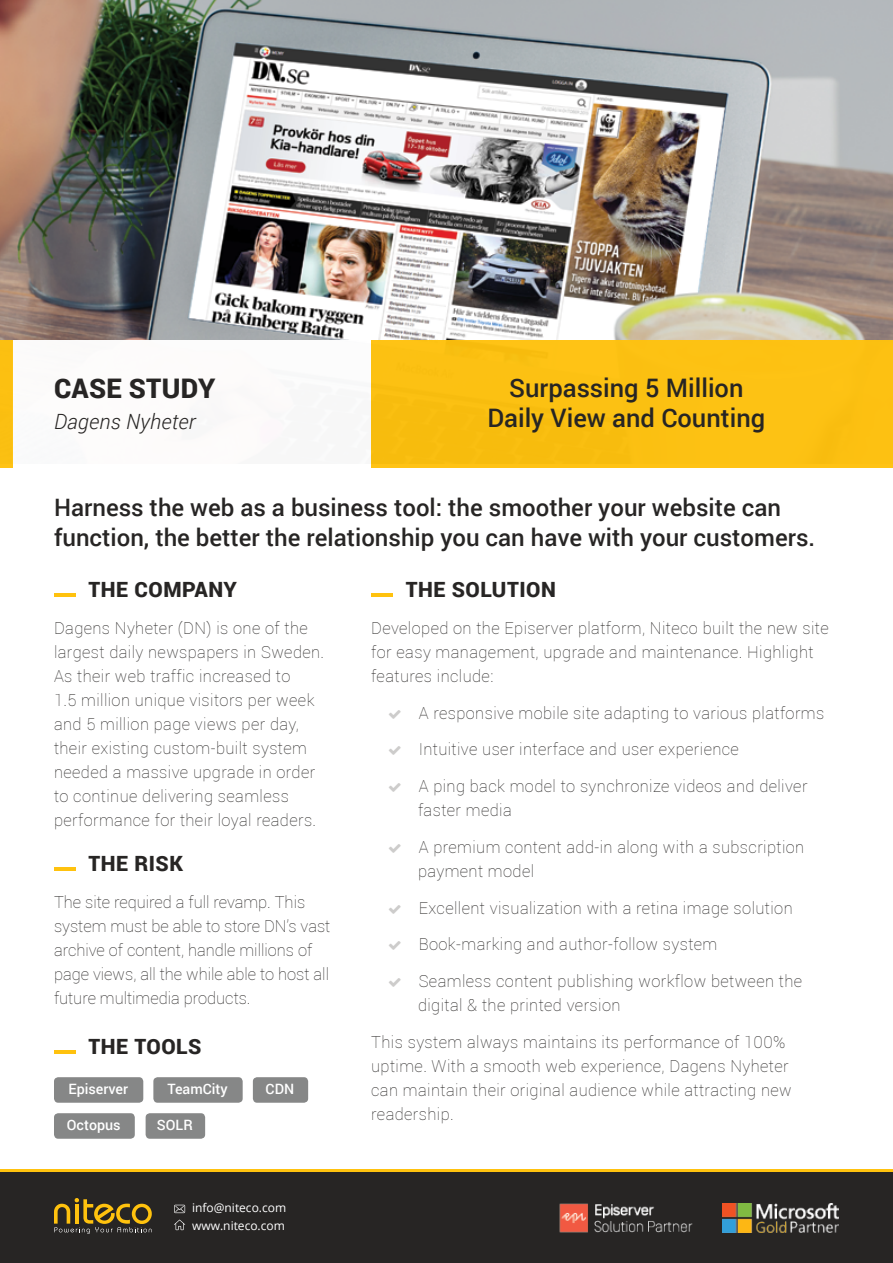
<style>
.page{position:relative;width:893px;height:1263px;background:#fff}
.page>*{position:absolute;margin:0;border:0;box-sizing:border-box;transform-origin:0 0}
.t1{font:900 27px "Roboto";letter-spacing:.01em;color:#272524}
.t2{font:500 25.5px/30px "Roboto";color:#272524;text-align:center}
.t3{font:500 24px/30px "Roboto";color:#272524}
.t4{font:900 21px "Roboto";letter-spacing:.025em;color:#272524}
.t5{font:italic 300 21px "Roboto";letter-spacing:.01em;color:#272524}
.t6{font:100 16.5px/24px "Roboto";letter-spacing:.025em;color:#272524}
.t7{font:100 16.5px/24px "Roboto";color:#272524}
.t8{font:500 14.25px "Roboto";color:#fff}
.t9{font:12px/18px "Open Sans";color:#fff}
</style>
<div class="page">
<img style="left:0;top:0;width:893px;height:340px">
<hr style="left:371px;top:593px;width:21px;height:4px;background:#ffc20e">
<hr style="left:54px;top:593px;width:21px;height:4px;background:#ffc20e">
<hr style="left:54px;top:867px;width:21px;height:4px;background:#ffc20e">
<hr style="left:54px;top:1050px;width:21px;height:4px;background:#ffc20e">
<div style="left:54px;top:1077px;width:89px;height:26px;background:#868787;border-radius:4px"></div>
<div style="left:153px;top:1077px;width:90px;height:26px;background:#868787;border-radius:4px"></div>
<div style="left:54px;top:1113px;width:81px;height:26px;background:#868787;border-radius:4px"></div>
<div style="left:253px;top:1077px;width:55px;height:26px;background:#868787;border-radius:4px"></div>
<div style="left:146px;top:1113px;width:59px;height:26px;background:#868787;border-radius:4px"></div>
<div style="left:0;top:1169px;width:893px;height:94px;background:#272524"></div>
<img style="left:723px;top:1203px;width:116px;height:30px">
<img style="left:559px;top:1203px;width:134px;height:30px">
<hr style="left:0;top:1169px;width:893px;height:3px;background:#ffc20e">
<svg style="left:174px;top:1205px;width:11px;height:8px"></svg>
<svg style="left:174px;top:1219px;width:11px;height:11px"></svg>
<svg style="left:54px;top:1198px;width:98px;height:36px"></svg>
<div style="left:371px;top:340px;width:522px;height:128px;background:#ffc20e"></div>
<div style="left:0;top:340px;width:13px;height:128px;background:#ffc20e"></div>
<h1 class="t1" style="left:54px;top:370px;width:163px">CASE STUDY</h1>
<p class="t5" style="left:54px;top:407px;width:143px">Dagens Nyheter</p>
<h2 class="t2" style="left:487px;top:372px;width:279px">Surpassing 5 Million<br>Daily View and Counting</h2>
<h3 class="t3" style="left:54px;top:492px;width:763px">Harness the web as a business tool: the smoother your website can function, the better the relationship you can have with your customers.</h3>
<p class="t4" style="left:406px;top:575px;width:152px">THE SOLUTION</p>
<p class="t6" style="left:371px;top:615px;width:459px">Developed on the Episerver platform, Niteco built the new site for easy management, upgrade and maintenance. Highlight features include:</p>
<p class="t6" style="left:419px;top:700px;width:407px">A responsive mobile site adapting to various platforms</p>
<p class="t6" style="left:419px;top:737px;width:322px">Intuitive user interface and user experience</p>
<p class="t6" style="left:418px;top:774px;width:391px">A ping back model to synchronize videos and deliver faster media</p>
<p class="t6" style="left:418px;top:834px;width:388px">A premium content add-in along with a subscription payment model</p>
<p class="t6" style="left:419px;top:895px;width:375px">Excellent visualization with a retina image solution</p>
<p class="t6" style="left:419px;top:932px;width:300px">Book-marking and author-follow system</p>
<p class="t6" style="left:418px;top:969px;width:386px">Seamless content publishing workflow between the digital &amp; the printed version</p>
<p class="t6" style="left:371px;top:1029px;width:422px">This system always maintains its performance of 100% uptime. With a smooth web experience, Dagens Nyheter can maintain their original audience while attracting new readership.</p>
<p class="t4" style="left:89px;top:575px;width:150px">THE COMPANY</p>
<p class="t6" style="left:54px;top:615px;width:272px">Dagens Nyheter (DN) is one of the largest daily newspapers in Sweden.<br>As their web traffic increased to<br>1.5 million unique visitors per week and 5 million page views per day, their existing custom-built system needed a massive upgrade in order to continue delivering seamless performance for their loyal readers.</p>
<p class="t4" style="left:89px;top:849px;width:96px">THE RISK</p>
<p class="t7" style="left:54px;top:890px;width:278px">The site required a full revamp. This system must be able to store DN’s vast archive of content, handle millions of page views, all the while able to host all future multimedia products.</p>
<p class="t4" style="left:89px;top:1032px;width:114px">THE TOOLS</p>
<p class="t8" style="left:68px;top:1079px;width:61px">Episerver</p>
<p class="t8" style="left:168px;top:1079px;width:62px">TeamCity</p>
<p class="t8" style="left:67px;top:1115px;width:55px">Octopus</p>
<p class="t8" style="left:266px;top:1079px;width:30px">CDN</p>
<p class="t8" style="left:157px;top:1115px;width:37px">SOLR</p>
<p class="t9" style="left:192px;top:1199px;width:96px">info@niteco.com www.niteco.com</p>
</div>
